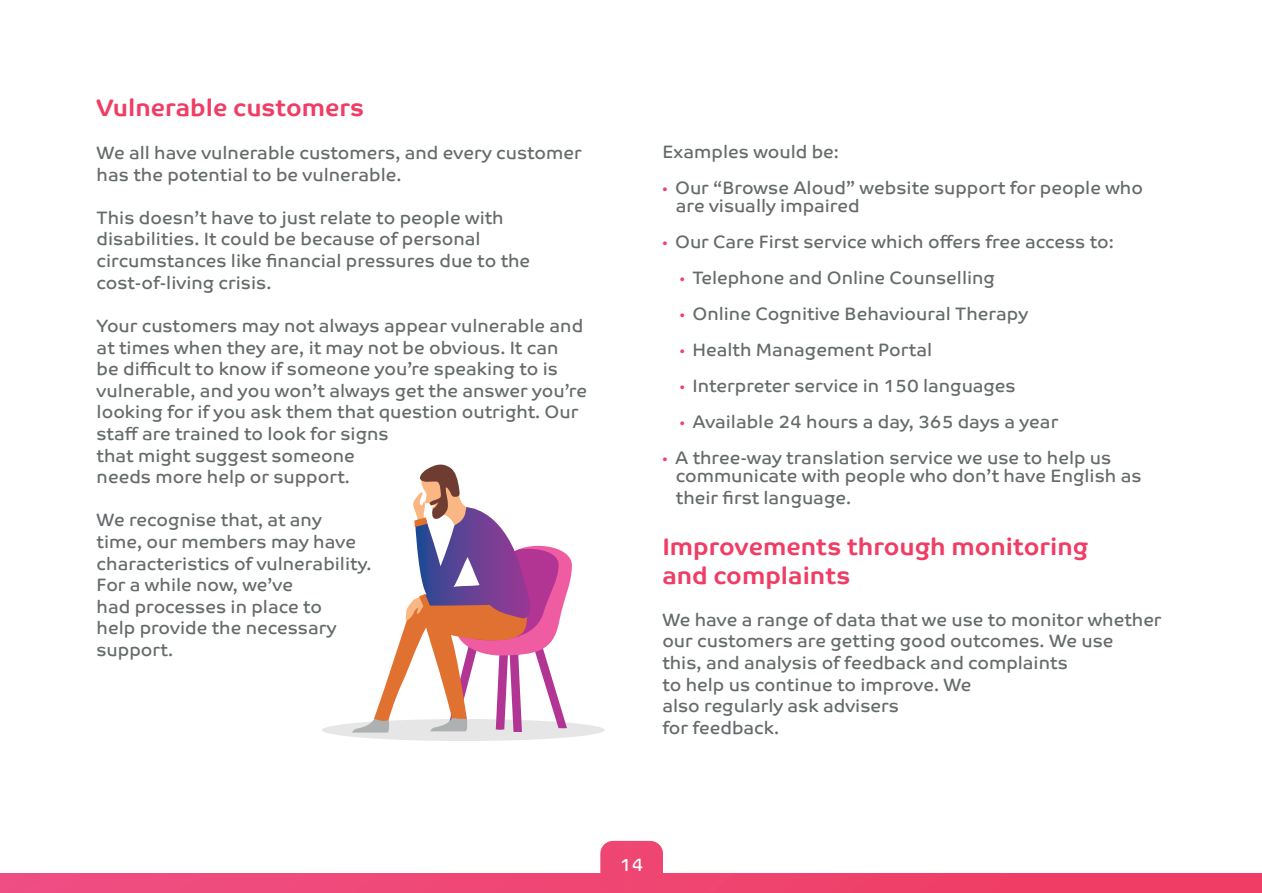
<style>
.page{position:relative;width:1262px;height:893px;background:#fff}
.page>*{position:absolute;margin:0;border:0;box-sizing:border-box;transform-origin:0 0}
.t1{font:700 24px/28.8px "Co Text";color:#ef3d66}
.t2{font:18px/21.6px "Co Text";color:#656a6b}
.t3{font:18px "Co Text";color:#fff}
.s1{font-family:"Myriad Pro";color:#ef3f67}
</style>
<div class="page">
<div style="left:0;top:873px;width:1262px;height:19px;background:linear-gradient(to right,#ef4f83,#ef3b61)"></div>
<div style="left:600px;top:840px;width:63px;height:51px;background:#ef4672"></div>
<div style="left:322px;top:719px;width:283px;height:22px;background:#e6e6e6;border-radius:50%"></div>
<svg style="left:352px;top:464px;width:220px;height:268px"></svg>
<h1 class="t1" style="left:97px;top:93px;width:269px">Vulnerable customers</h1>
<p class="t2" style="left:97px;top:142px;width:486px">We all have vulnerable customers, and every customer has the potential to be vulnerable.</p>
<p class="t2" style="left:97px;top:207px;width:435px">This doesn’t have to just relate to people with disabilities. It could be because of personal circumstances like financial pressures due to the cost-of-living crisis.</p>
<p class="t2" style="left:97px;top:315px;width:492px">Your customers may not always appear vulnerable and at times when they are, it may not be obvious. It can<br>be difficult to know if someone you’re speaking to is vulnerable, and you won’t always get the answer you’re looking for if you ask them that question outright. Our staff are trained to look for signs<br>that might suggest someone<br>needs more help or support.</p>
<p class="t2" style="left:97px;top:509px;width:276px">We recognise that, at any time, our members may have characteristics of vulnerability.<br>For a while now, we’ve<br>had processes in place to<br>help provide the necessary support.</p>
<p class="t2" style="left:662px;top:141px;width:178px">Examples would be:</p>
<p class="t2" style="left:676px;top:179px;width:468px;line-height:18px;text-indent:-14px"><span class="s1">•</span> Our “Browse Aloud” website support for people who are visually impaired</p>
<p class="t2" style="left:662px;top:231px;width:453px"><span class="s1">•</span> Our Care First service which offers free access to:</p>
<p class="t2" style="left:679px;top:267px;width:317px"><span class="s1">•</span> Telephone and Online Counselling</p>
<p class="t2" style="left:679px;top:303px;width:350px"><span class="s1">•</span> Online Cognitive Behavioural Therapy</p>
<p class="t2" style="left:679px;top:339px;width:254px"><span class="s1">•</span> Health Management Portal</p>
<p class="t2" style="left:679px;top:375px;width:338px"><span class="s1">•</span> Interpreter service in 150 languages</p>
<p class="t2" style="left:679px;top:411px;width:380px"><span class="s1">•</span> Available 24 hours a day, 365 days a year</p>
<p class="t2" style="left:676px;top:449px;width:467px;line-height:18px;text-indent:-14px"><span class="s1">•</span> A three-way translation service we use to help us communicate with people who don’t have English as</p>
<p class="t2" style="left:676px;top:486px;width:177px">their first language.</p>
<h1 class="t1" style="left:662px;top:532px;width:428px">Improvements through monitoring and complaints</h1>
<p class="t2" style="left:662px;top:608px;width:501px">We have a range of data that we use to monitor whether our customers are getting good outcomes. We use<br>this, and analysis of feedback and complaints<br>to help us continue to improve. We<br>also regularly ask advisers<br>for feedback.</p>
<p class="t3" style="left:620px;top:854px;width:25px">14</p>
</div>
